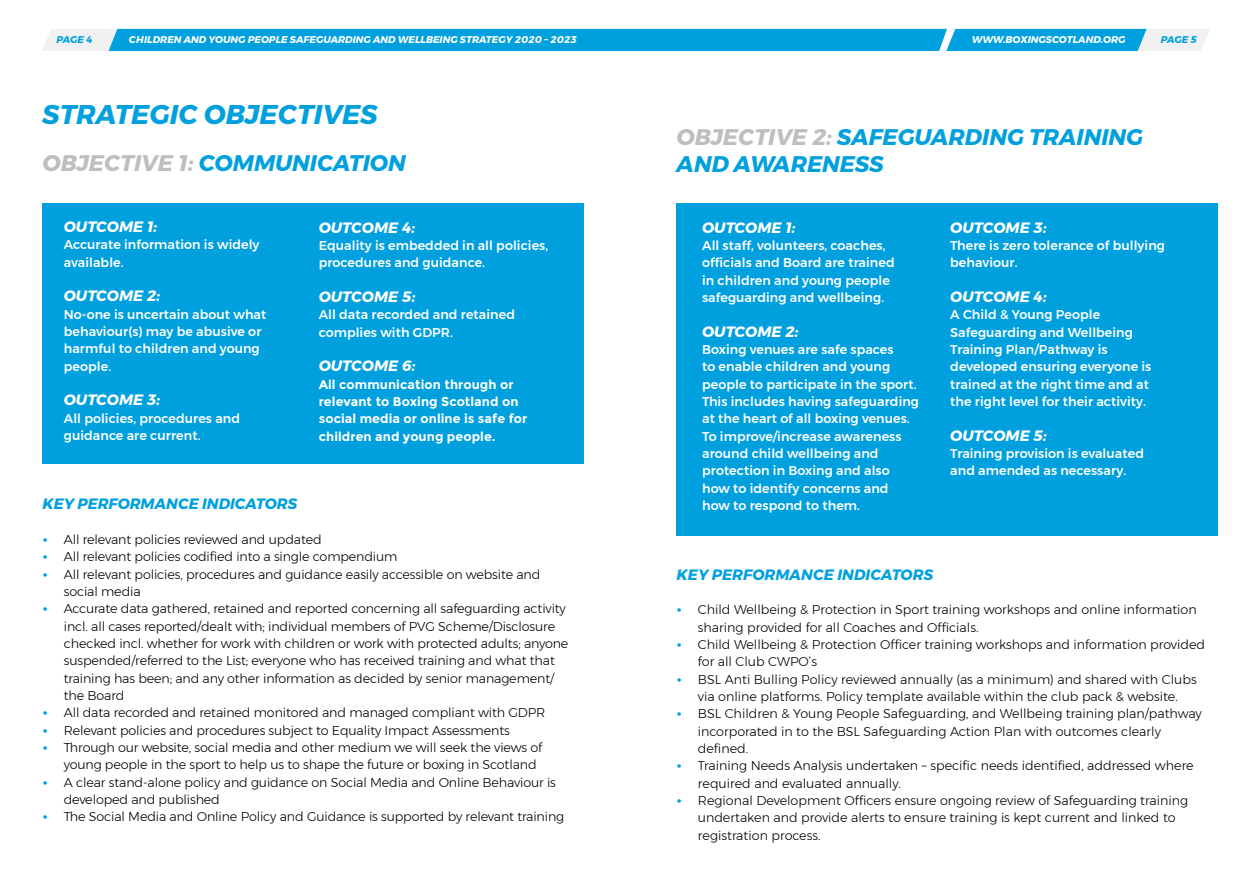
<style>
.page{position:relative;width:1259px;height:893px;background:#fff}
.page>*{position:absolute;margin:0;border:0;box-sizing:border-box;transform-origin:0 0}
.t1{font:italic 700 27px "Montserrat";color:#00a0df}
.t2{font:italic 700 22.5px/27px "Montserrat";color:#00a0df}
.t3{font:italic 700 15px "Montserrat";letter-spacing:.005em;color:#fff}
.t4{font:italic 700 15px "Montserrat";color:#00a0df}
.t5{font:300 12.75px/17.4px "Montserrat";letter-spacing:-.01em;color:#000}
.t6{font:500 12.75px/17.4px "Montserrat";letter-spacing:.005em;color:#fff}
.t7{font:700 12.75px/17.4px "Montserrat";letter-spacing:.005em;color:#fff}
.t8{font:italic 700 9.75px "Montserrat";color:#fff}
.t9{font:italic 700 9.75px "Montserrat";letter-spacing:-.02em;color:#00a0df}
.s1{color:#bcbec0}
.s2{font-weight:700;color:#00a0df}
</style>
<div class="page">
<svg style="left:42px;top:29px;width:1168px;height:22px;background:#1eaae1"></svg>
<div style="left:43px;top:203px;width:540px;height:261px;background:#00a0df"></div>
<div style="left:676px;top:203px;width:541px;height:333px;background:#00a0df"></div>
<p class="t9" style="left:57px;top:32px;width:38px">PAGE 4</p>
<p class="t8" style="left:129px;top:32px;width:449px">CHILDREN AND YOUNG PEOPLE SAFEGUARDING AND WELLBEING STRATEGY 2020 – 2023</p>
<p class="t8" style="left:971px;top:32px;width:155px">WWW.BOXINGSCOTLAND.ORG</p>
<p class="t9" style="left:1160px;top:32px;width:38px">PAGE 5</p>
<h1 class="t1" style="left:43px;top:93px;width:336px">STRATEGIC OBJECTIVES</h1>
<h2 class="t2" style="left:43px;top:150px;width:365px"><span class="s1">OBJECTIVE 1:</span> COMMUNICATION</h2>
<p class="t3" style="left:64px;top:215px;width:95px">OUTCOME 1:</p>
<p class="t6" style="left:64px;top:236px;width:197px">Accurate information is widely available.</p>
<p class="t3" style="left:64px;top:284px;width:98px">OUTCOME 2:</p>
<p class="t6" style="left:64px;top:305px;width:204px">No-one is uncertain about what behaviour(s) may be abusive or harmful to children and young people.</p>
<p class="t3" style="left:64px;top:388px;width:98px">OUTCOME 3:</p>
<p class="t6" style="left:64px;top:409px;width:178px">All policies, procedures and guidance are current.</p>
<p class="t3" style="left:319px;top:215px;width:98px">OUTCOME 4:</p>
<p class="t6" style="left:319px;top:237px;width:231px">Equality is embedded in all policies, procedures and guidance.</p>
<p class="t3" style="left:319px;top:285px;width:98px">OUTCOME 5:</p>
<p class="t6" style="left:319px;top:306px;width:198px">All data recorded and retained complies with GDPR.</p>
<p class="t3" style="left:319px;top:354px;width:98px">OUTCOME 6:</p>
<p class="t7" style="left:319px;top:375px;width:210px">All communication through or relevant to Boxing Scotland on social media or online is safe for children and young people.</p>
<p class="t4" style="left:43px;top:492px;width:256px">KEY PERFORMANCE INDICATORS</p>
<p class="t5" style="left:43px;top:530px;width:281px"><span class="s2">•</span> All relevant policies reviewed and updated</p>
<p class="t5" style="left:43px;top:548px;width:356px"><span class="s2">•</span> All relevant policies codified into a single compendium</p>
<p class="t5" style="left:64px;top:565px;width:478px;text-indent:-21px"><span class="s2">•</span> All relevant policies, procedures and guidance easily accessible on website and social media</p>
<p class="t5" style="left:64px;top:600px;width:506px;text-indent:-21px"><span class="s2">•</span> Accurate data gathered, retained and reported concerning all safeguarding activity incl. all cases reported/dealt with; individual members of PVG Scheme/Disclosure checked incl. whether for work with children or work with protected adults; anyone suspended/referred to the List; everyone who has received training and what that training has been; and any other information as decided by senior management/ the Board</p>
<p class="t5" style="left:43px;top:704px;width:504px"><span class="s2">•</span> All data recorded and retained monitored and managed compliant with GDPR</p>
<p class="t5" style="left:43px;top:721px;width:469px"><span class="s2">•</span> Relevant policies and procedures subject to Equality Impact Assessments</p>
<p class="t5" style="left:64px;top:739px;width:480px;text-indent:-21px"><span class="s2">•</span> Through our website, social media and other medium we will seek the views of young people in the sport to help us to shape the future or boxing in Scotland</p>
<p class="t5" style="left:64px;top:773px;width:493px;text-indent:-21px"><span class="s2">•</span> A clear stand-alone policy and guidance on Social Media and Online Behaviour is developed and published</p>
<p class="t5" style="left:43px;top:808px;width:523px"><span class="s2">•</span> The Social Media and Online Policy and Guidance is supported by relevant training</p>
<h2 class="t2" style="left:676px;top:124px;width:468px"><span class="s1">OBJECTIVE 2:</span> SAFEGUARDING TRAINING<br>AND AWARENESS</h2>
<p class="t3" style="left:702px;top:215px;width:95px">OUTCOME 1:</p>
<p class="t6" style="left:702px;top:237px;width:194px">All staff, volunteers, coaches, officials and Board are trained in children and young people safeguarding and wellbeing.</p>
<p class="t3" style="left:702px;top:319px;width:98px">OUTCOME 2:</p>
<p class="t6" style="left:702px;top:341px;width:218px">Boxing venues are safe spaces<br>to enable children and young people to participate in the sport.<br>This includes having safeguarding at the heart of all boxing venues.<br>To improve/increase awareness around child wellbeing and protection in Boxing and also how to identify concerns and how to respond to them.</p>
<p class="t3" style="left:950px;top:215px;width:98px">OUTCOME 3:</p>
<p class="t6" style="left:950px;top:237px;width:216px">There is zero tolerance of bullying behaviour.</p>
<p class="t3" style="left:950px;top:285px;width:98px">OUTCOME 4:</p>
<p class="t6" style="left:950px;top:306px;width:203px">A Child &amp; Young People<br>Safeguarding and Wellbeing<br>Training Plan/Pathway is developed ensuring everyone is trained at the right time and at the right level for their activity.</p>
<p class="t3" style="left:950px;top:423px;width:98px">OUTCOME 5:</p>
<p class="t6" style="left:950px;top:445px;width:195px">Training provision is evaluated and amended as necessary.</p>
<p class="t4" style="left:676px;top:562px;width:258px">KEY PERFORMANCE INDICATORS</p>
<p class="t5" style="left:698px;top:601px;width:500px;text-indent:-21px"><span class="s2">•</span> Child Wellbeing &amp; Protection in Sport training workshops and online information sharing provided for all Coaches and Officials.</p>
<p class="t5" style="left:698px;top:635px;width:509px;text-indent:-21px"><span class="s2">•</span> Child Wellbeing &amp; Protection Officer training workshops and information provided for all Club CWPO’s</p>
<p class="t5" style="left:676px;top:670px;width:521px;text-align:center"><span class="s2">•</span> BSL Anti Bulling Policy reviewed annually (as a minimum) and shared with Clubs via online platforms. Policy template available within the club pack &amp; website.</p>
<p class="t5" style="left:698px;top:705px;width:505px;text-indent:-21px"><span class="s2">•</span> BSL Children &amp; Young People Safeguarding, and Wellbeing training plan/pathway incorporated in to the BSL Safeguarding Action Plan with outcomes clearly defined.</p>
<p class="t5" style="left:698px;top:757px;width:497px;text-indent:-21px"><span class="s2">•</span> Training Needs Analysis undertaken – specific needs identified, addressed where required and evaluated annually.</p>
<p class="t5" style="left:698px;top:792px;width:492px;text-indent:-21px"><span class="s2">•</span> Regional Development Officers ensure ongoing review of Safeguarding training undertaken and provide alerts to ensure training is kept current and linked to registration process.</p>
</div>
